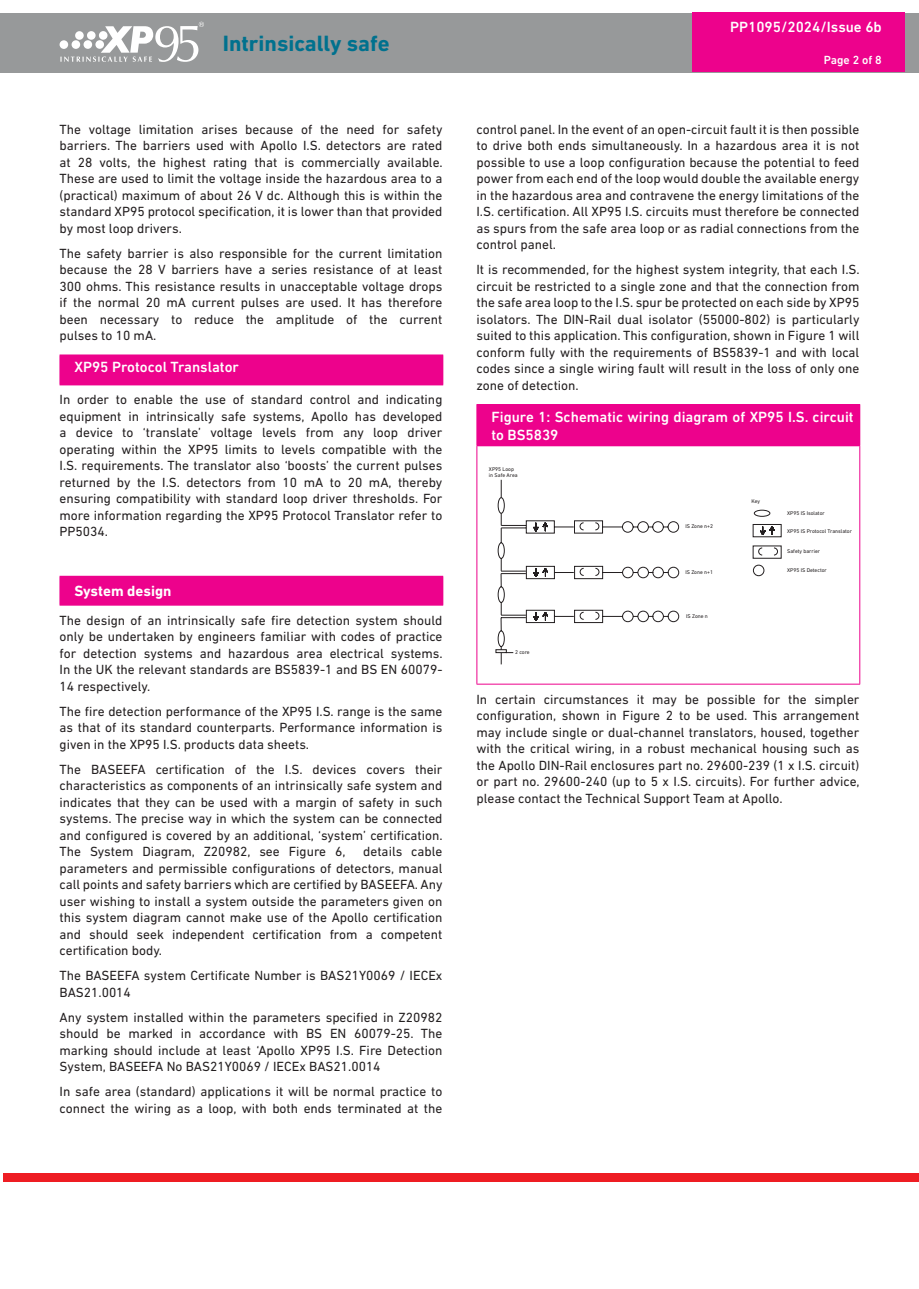
<style>
.page{position:relative;width:919px;height:1289px;background:#fff}
.page>*{position:absolute;margin:0;border:0;box-sizing:border-box;transform-origin:0 0}
.t1{font:700 22.5px "DIN Next LT Pro";color:#00718e}
.titlebox_title{font:500 15px/18px "DIN Next LT Pro";color:#fff}
.titlebox_title-2{font:700 15px "DIN Next LT Pro";color:#fff}
.Product___Description{font:13.5px/16.5px "DIN Next LT Pro";color:#231f20;text-align:justify}
.t2{font:500 12px "DIN Next LT Pro";color:#fff}
.t3{font:5.55px/6.6px "DIN Next LT Pro";color:#231f20}
</style>
<div class="page">
<div style="left:0;top:13px;width:916px;height:59px;background:#97999a"></div>
<div style="left:894px;top:13px;width:24px;height:59px;background:#97999a"></div>
<div style="left:40px;top:13px;width:351px;height:60px;background:#97999a"></div>
<svg style="left:60px;top:22px;width:144px;height:40px"></svg>
<div style="left:692px;top:13px;width:213px;height:59px;background:#ed028c"></div>
<div style="left:3px;top:1172px;width:915px;height:9px;background:#ee1d23"></div>
<div style="left:60px;top:355px;width:383px;height:30px;background:#ed028c"></div>
<hr style="left:60px;top:354px;width:383px;height:1px;background:#ed028c">
<div style="left:60px;top:576px;width:383px;height:29px;background:#ed028c"></div>
<div style="left:477px;top:404px;width:382px;height:42px;background:#ed028c"></div>
<hr style="left:476px;top:445px;width:384px;height:1px;background:#ed028c">
<hr style="left:476px;top:404px;width:384px;height:1px;background:#ed028c">
<hr style="left:476px;top:405px;width:1px;height:40px;background:#ed028c">
<hr style="left:859px;top:405px;width:1px;height:40px;background:#ed028c">
<hr style="left:476px;top:446px;width:1px;height:237px;background:#ed028c">
<hr style="left:859px;top:446px;width:1px;height:237px;background:#ed028c">
<hr style="left:476px;top:683px;width:384px;height:1px;background:#ed028c">
<svg style="left:495px;top:479px;width:184px;height:185px"></svg>
<svg style="left:752px;top:509px;width:29px;height:67px"></svg>
<h1 class="t1" style="left:223px;top:31px;width:168px">Intrinsically safe</h1>
<p class="Product___Description" style="left:60px;top:120px;width:385px">The voltage limitation arises because of the need for safety barriers. The barriers used with Apollo I.S. detectors are rated at 28 volts, the highest rating that is commercially available.<br>These are used to limit the voltage inside the hazardous area to a (practical) maximum of about 26 V dc. Although this is within the standard XP95 protocol specification, it is lower than that provided by most loop drivers.</p>
<p class="Product___Description" style="left:60px;top:244px;width:384px">The safety barrier is also responsible for the current limitation because the 28 V barriers have a series resistance of at least 300 ohms. This resistance results in unacceptable voltage drops if the normal 20 mA current pulses are used. It has therefore been necessary to reduce the amplitude of the current pulses to 10 mA.</p>
<p class="titlebox_title" style="left:74px;top:358px;width:166px">XP95 Protocol Translator</p>
<p class="Product___Description" style="left:60px;top:391px;width:384px">In order to enable the use of standard control and indicating equipment in intrinsically safe systems, Apollo has developed a device to ‘translate’ voltage levels from any loop driver operating within the XP95 limits to levels compatible with the I.S. requirements. The translator also ‘boosts’ the current pulses returned by the I.S. detectors from 10 mA to 20 mA, thereby ensuring compatibility with standard loop driver thresholds. For more information regarding the XP95 Protocol Translator refer to PP5034.</p>
<p class="titlebox_title-2" style="left:74px;top:582px;width:99px">System design</p>
<p class="Product___Description" style="left:60px;top:611px;width:384px">The design of an intrinsically safe fire detection system should only be undertaken by engineers familiar with codes of practice for detection systems and hazardous area electrical systems.<br>In the UK the relevant standards are BS5839-1 and BS EN 60079- 14 respectively.</p>
<p class="Product___Description" style="left:60px;top:702px;width:384px">The fire detection performance of the XP95 I.S. range is the same as that of its standard counterparts. Performance information is given in the XP95 I.S. products data sheets.</p>
<p class="Product___Description" style="left:60px;top:760px;width:384px">The BASEEFA certification of the I.S. devices covers their characteristics as components of an intrinsically safe system and indicates that they can be used with a margin of safety in such systems. The precise way in which the system can be connected and configured is covered by an additional, ‘system’ certification.<br>The System Diagram, Z20982, see Figure 6,</p>
<p class="Product___Description" style="left:60px;top:843px;width:384px;text-indent:303px">details cable parameters and permissible configurations of detectors, manual call points and safety barriers which are certified by BASEEFA. Any user wishing to install a system outside the parameters given on this system diagram cannot make use of the Apollo certification and should seek independent certification from a competent certification body.</p>
<p class="Product___Description" style="left:60px;top:967px;width:384px">The BASEEFA system Certificate Number is BAS21Y0069 / IECEx<br>BAS21.0014</p>
<p class="Product___Description" style="left:60px;top:1008px;width:384px">Any system installed within the parameters specified in Z20982 should be marked in accordance with BS EN 60079-25. The marking should include at least ‘Apollo XP95 I.S. Fire Detection System, BASEEFA No BAS21Y0069 / IECEx BAS21.0014</p>
<p class="Product___Description" style="left:60px;top:1083px;width:384px">In safe area (standard) applications it will be normal practice to connect the wiring as a loop, with both ends terminated at the</p>
<p class="titlebox_title" style="left:730px;top:18px;width:153px">PP1095/2024/Issue 6b</p>
<p class="t2" style="left:823px;top:53px;width:59px">Page 2 of 8</p>
<p class="Product___Description" style="left:476px;top:120px;width:384px">control panel. In the event of an open-circuit fault it is then possible to drive both ends simultaneously. In a hazardous area it is not possible to use a loop configuration because the potential to feed power from each end of the loop would double the available energy in the hazardous area and contravene the energy limitations of the I.S. certification. All XP95 I.S. circuits must therefore be connected as spurs from the safe area loop or as radial connections from the control panel.</p>
<p class="Product___Description" style="left:476px;top:261px;width:384px">It is recommended, for the highest system integrity, that each I.S. circuit be restricted to a single zone and that the connection from the safe area loop to the I.S. spur be protected on each side by XP95 isolators. The DIN-Rail dual isolator (55000-802) is particularly suited to this application. This configuration, shown in Figure 1 will conform fully with the requirements of BS5839-1 and with local codes since a single wiring fault will result in the loss of only one zone of detection.</p>
<p class="titlebox_title" style="left:491px;top:407px;width:364px">Figure 1: Schematic wiring diagram of XP95 I.S. circuit to BS5839</p>
<p class="t3" style="left:489px;top:465px;width:30px">XP95 Loop in Safe Area</p>
<p class="t3" style="left:515px;top:649px;width:16px">2 core</p>
<p class="t3" style="left:685px;top:523px;width:29px">IS Zone n+2</p>
<p class="t3" style="left:685px;top:568px;width:29px">IS Zone n+1</p>
<p class="t3" style="left:686px;top:612px;width:23px">IS Zone n</p>
<p class="t3" style="left:751px;top:497px;width:10px">Key</p>
<p class="t3" style="left:787px;top:510px;width:39px">XP95 IS Isolator</p>
<p class="t3" style="left:787px;top:528px;width:66px">XP95 IS Protocol Translator</p>
<p class="t3" style="left:787px;top:547px;width:34px">Safety barrier</p>
<p class="t3" style="left:787px;top:567px;width:41px">XP95 IS Detector</p>
<p class="Product___Description" style="left:476px;top:690px;width:385px">In certain circumstances it may be possible for the simpler configuration, shown in Figure 2 to be used. This arrangement may include single or dual-channel translators, housed, together with the critical wiring, in a robust mechanical housing such as the Apollo DIN-Rail enclosures part no. 29600-239 (1 x I.S. circuit) or part no. 29600-240 (up to 5 x I.S. circuits). For further advice, please contact the Technical Support Team at Apollo.</p>
</div>
